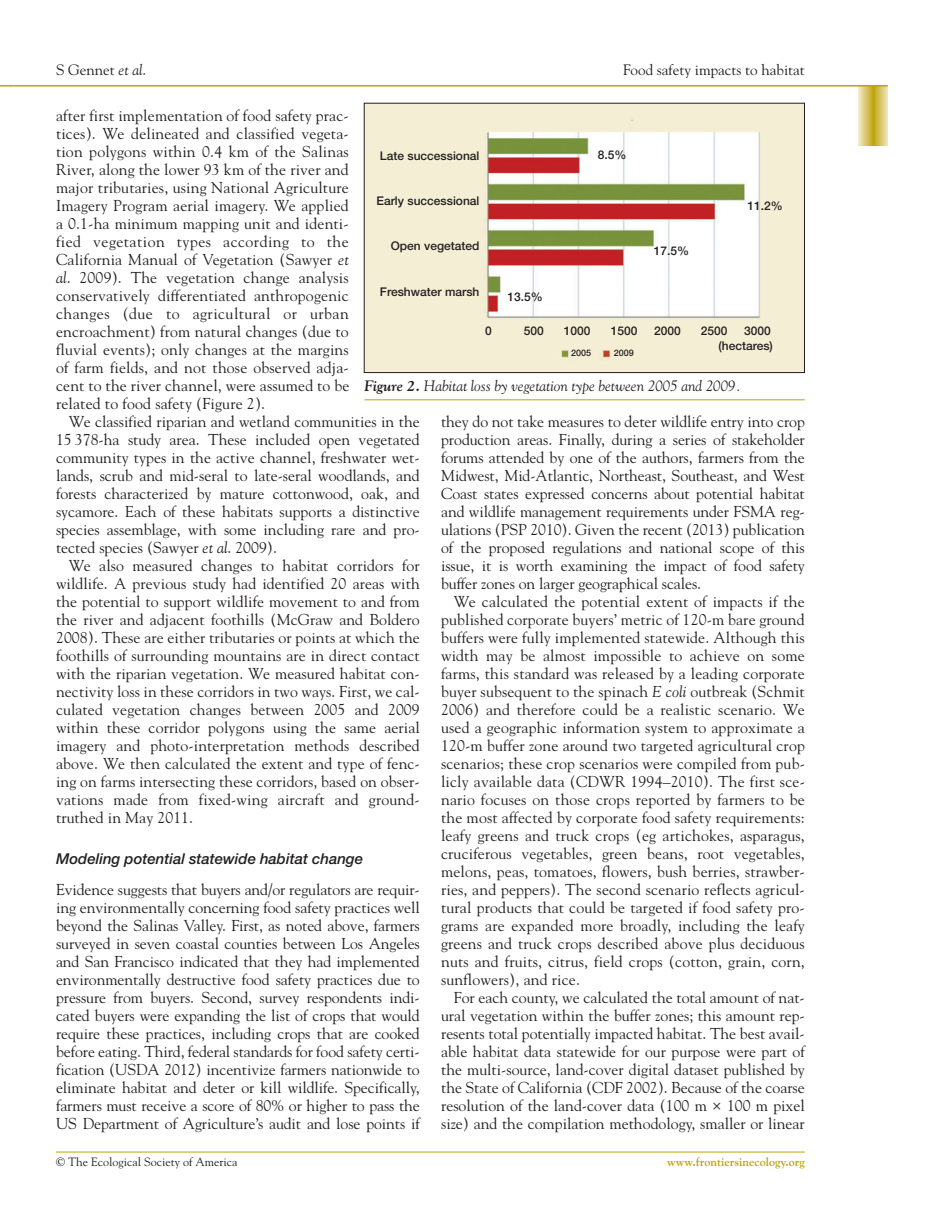
<style>
.page{position:relative;width:946px;height:1218px;background:#fff}
.page>*{position:absolute;margin:0;border:0;box-sizing:border-box;transform-origin:0 0}
.t1{font:15.75px/18px "Goudy";color:#231f20;text-align:justify}
.t2{font:italic 15px "Goudy";color:#231f20}
.t3{font:italic 500 15px "Helvetica Neue";color:#231f20}
.t4{font:15px "Goudy";color:#231f20}
.t5{font:500 12px/15px "Helvetica Neue";color:#231f20;text-align:right}
.t6{font:12px "Goudy";color:#231f20}
.t7{font:700 12px "Goudy";color:#bea502}
.t8{font:500 9px "Helvetica Neue";color:#231f20}
.s1{font-style:italic}
.s2{font-weight:700}
</style>
<div class="page">
<svg style="left:0;top:85px;width:14px;height:2px"></svg>
<svg style="left:858px;top:87px;width:29px;height:58px;background:#d8c56b"></svg>
<hr style="left:14px;top:85px;width:873px;height:2px;background:#bea502">
<hr style="left:56px;top:1151px;width:748px;height:1px;background:#bea502">
<img style="left:366px;top:105px;width:436px;height:266px">
<div style="left:364px;top:103px;width:440px;height:270px;border:1px solid #231f20"></div>
<hr style="left:364px;top:399px;width:440px;height:1px;background:#bea502">
<p class="t4" style="left:56px;top:64px;width:91px">S Gennet <span class="s1">et al</span>.</p>
<p class="t4" style="left:623px;top:64px;width:183px">Food safety impacts to habitat</p>
<p class="t1" style="left:56px;top:108px;width:295px">after first implementation of food safety prac&shy;tices). We delineated and classified vegeta&shy;tion polygons within 0.4 km of the Salinas River, along the lower 93 km of the river and major tributaries, using National Agriculture Imagery Program aerial imagery. We applied a 0.1-ha minimum mapping unit and identi&shy;fied vegetation types according to the California Manual of Vegetation (Sawyer <span class="s1">et al</span>. 2009). The vegetation change analysis conservatively differentiated anthropogenic changes (due to agricultural or urban encroachment) from natural changes (due to fluvial events); only changes at the margins of farm fields, and not those observed adja&shy;cent to the river channel, were assumed to be related to food safety (Figure 2).</p>
<p class="t1" style="left:56px;top:414px;width:365px;text-indent:13px">We classified riparian and wetland communities in the 15 378-ha study area. These included open vegetated community types in the active channel, freshwater wet&shy;lands, scrub and mid-seral to late-seral woodlands, and forests characterized by mature cottonwood, oak, and sycamore. Each of these habitats supports a distinctive species assemblage, with some including rare and pro&shy;tected species (Sawyer <span class="s1">et al</span>. 2009).</p>
<p class="t1" style="left:56px;top:558px;width:365px;text-indent:13px">We also measured changes to habitat corridors for wildlife. A previous study had identified 20 areas with the potential to support wildlife movement to and from the river and adjacent foothills (McGraw and Boldero 2008). These are either tributaries or points at which the foothills of surrounding mountains are in direct contact with the riparian vegetation. We measured habitat con&shy;nectivity loss in these corridors in two ways. First, we cal&shy;culated vegetation changes between 2005 and 2009 within these corridor polygons using the same aerial imagery and photo-interpretation methods described above. We then calculated the extent and type of fenc&shy;ing on farms intersecting these corridors, based on obser&shy;vations made from fixed-wing aircraft and ground&shy;truthed in May 2011.</p>
<p class="t3" style="left:56px;top:853px;width:308px">Modeling potential statewide habitat change</p>
<p class="t1" style="left:56px;top:882px;width:365px">Evidence suggests that buyers and/or regulators are requir&shy;ing environmentally concerning food safety practices well beyond the Salinas Valley. First, as noted above, farmers surveyed in seven coastal counties between Los Angeles and San Francisco indicated that they had implemented environmentally destructive food safety practices due to pressure from buyers. Second, survey respondents indi&shy;cated buyers were expanding the list of crops that would require these practices, including crops that are cooked before eating. Third, federal standards for food safety certi&shy;fication (USDA 2012) incentivize farmers nationwide to eliminate habitat and deter or kill wildlife. Specifically, farmers must receive a score of 80% or higher to pass the US Department of Agriculture’s audit and lose points if</p>
<p class="t5" style="left:597px;top:149px;width:30px">8.5%</p>
<p class="t5" style="left:380px;top:149px;width:101px">Late successional</p>
<p class="t5" style="left:376px;top:194px;width:104px">Early successional</p>
<p class="t5" style="left:391px;top:240px;width:90px">Open vegetated</p>
<p class="t5" style="left:380px;top:285px;width:101px">Freshwater marsh</p>
<p class="t5" style="left:747px;top:199px;width:37px">11.2%</p>
<p class="t5" style="left:653px;top:245px;width:37px">17.5%</p>
<p class="t5" style="left:507px;top:290px;width:37px">13.5%</p>
<p class="t5" style="left:485px;top:324px;width:8px">0</p>
<p class="t5" style="left:524px;top:324px;width:22px">500</p>
<p class="t5" style="left:564px;top:324px;width:28px">1000</p>
<p class="t5" style="left:610px;top:324px;width:28px">1500</p>
<p class="t5" style="left:654px;top:324px;width:28px">2000</p>
<p class="t5" style="left:700px;top:324px;width:28px">2500</p>
<p class="t5" style="left:718px;top:324px;width:56px">3000 (hectares)</p>
<p class="t8" style="left:571px;top:350px;width:22px">2005</p>
<p class="t8" style="left:613px;top:350px;width:22px">2009</p>
<p class="t2" style="left:364px;top:380px;width:378px"><span class="s2">Figure 2.</span> Habitat loss by vegetation type between 2005 and 2009.</p>
<p class="t1" style="left:441px;top:414px;width:365px">they do not take measures to deter wildlife entry into crop production areas. Finally, during a series of stakeholder forums attended by one of the authors, farmers from the Midwest, Mid-Atlantic, Northeast, Southeast, and West Coast states expressed concerns about potential habitat and wildlife management requirements under FSMA reg&shy;ulations (PSP 2010). Given the recent (2013) publication of the proposed regulations and national scope of this issue, it is worth examining the impact of food safety buffer zones on larger geographical scales.</p>
<p class="t1" style="left:441px;top:594px;width:365px;text-indent:13px">We calculated the potential extent of impacts if the published corporate buyers’ metric of 120-m bare ground buffers were fully implemented statewide. Although this width may be almost impossible to achieve on some farms, this standard was released by a leading corporate buyer subsequent to the spinach <span class="s1">E coli</span> outbreak (Schmit 2006) and therefore could be a realistic scenario. We used a geographic information system to approximate a 120-m buffer zone around two targeted agricultural crop scenarios; these crop scenarios were compiled from pub&shy;licly available data (CDWR 1994–2010). The first sce&shy;nario focuses on those crops reported by farmers to be the most affected by corporate food safety requirements: leafy greens and truck crops (eg artichokes, asparagus, cruciferous vegetables, green beans, root vegetables, melons, peas, tomatoes, flowers, bush berries, strawber&shy;ries, and peppers). The second scenario reflects agricul&shy;tural products that could be targeted if food safety pro&shy;grams are expanded more broadly, including the leafy greens and truck crops described above plus deciduous nuts and fruits, citrus, field crops (cotton, grain, corn, sunflowers), and rice.</p>
<p class="t1" style="left:441px;top:990px;width:365px;text-indent:13px">For each county, we calculated the total amount of nat&shy;ural vegetation within the buffer zones; this amount rep&shy;resents total potentially impacted habitat. The best avail&shy;able habitat data statewide for our purpose were part of the multi-source, land-cover digital dataset published by the State of California (CDF 2002). Because of the coarse resolution of the land-cover data (100 m × 100 m pixel size) and the compilation methodology, smaller or linear</p>
<p class="t6" style="left:56px;top:1157px;width:183px">© The Ecological Society of America</p>
<p class="t7" style="left:667px;top:1157px;width:139px">www.frontiersinecology.org</p>
</div>
